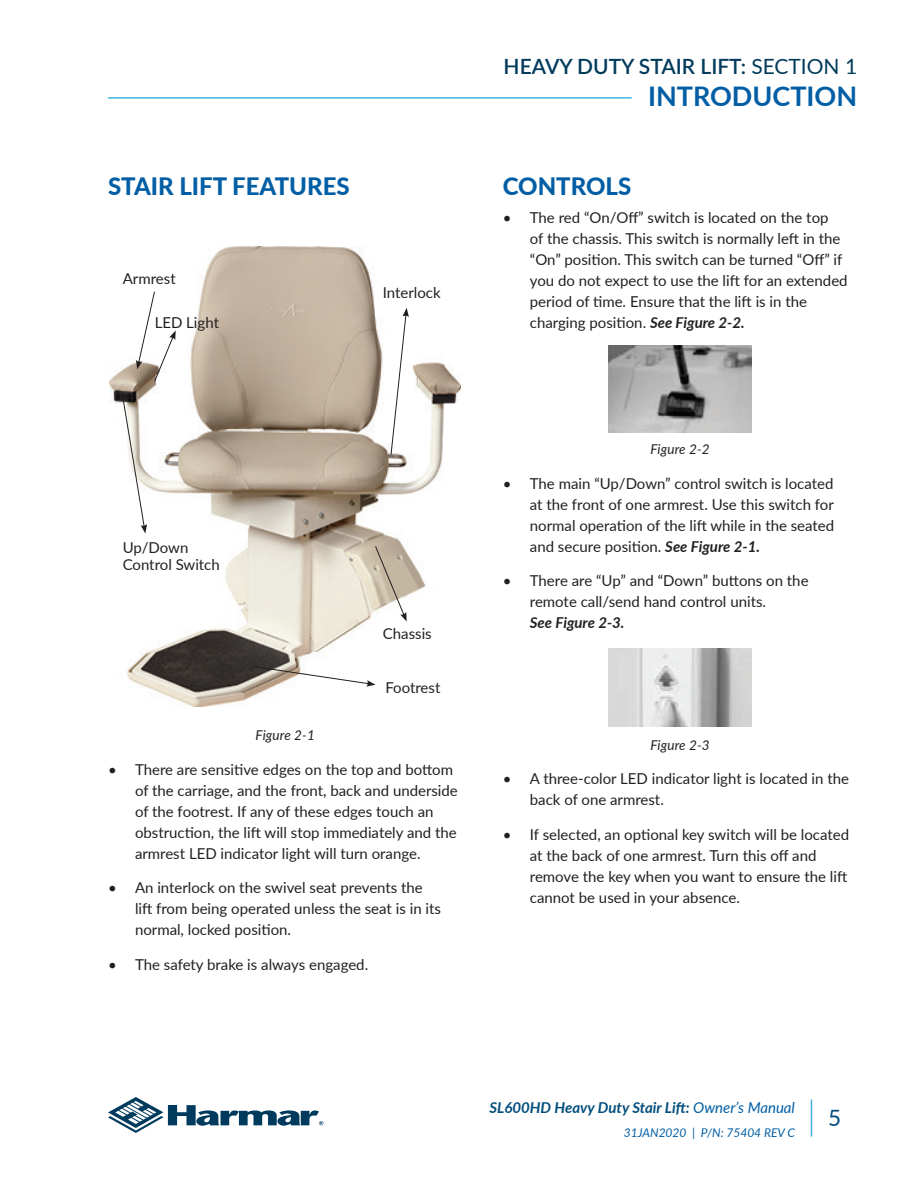
<style>
.page{position:relative;width:918px;height:1188px;background:#fff}
.page>*{position:absolute;margin:0;border:0;box-sizing:border-box;transform-origin:0 0}
.t1{font:700 27px "Lato";color:#015ea5}
.Heading_1{font:800 24px "Lato";color:#015ea5}
.t2{font:22.5px "Lato";color:#034e7d}
.t3{font:600 21px "Lato";color:#023b5b}
.Body{font:15px/21px "Lato";color:#231f20}
.t4{font:italic 700 15px "Lato";color:#034e7d}
.Figure_Number{font:italic 13.5px "Lato";letter-spacing:.01em;color:#231f20}
.t5{font:italic 12px "Lato";color:#015ea5}
.s1{font-weight:400}
.s2{font-weight:700;font-style:italic}
.s3{font-weight:400;color:#015ea5}
</style>
<div class="page">
<svg style="left:108px;top:1097px;width:215px;height:36px"></svg>
<hr style="left:811px;top:1100px;width:1px;height:37px;background:#41b4e5">
<hr style="left:108px;top:97px;width:524px;height:2px;background:#41b4e5">
<img style="left:110px;top:246px;width:351px;height:461px">
<svg style="left:252px;top:666px;width:124px;height:21px"></svg>
<svg style="left:375px;top:546px;width:32px;height:76px"></svg>
<svg style="left:122px;top:397px;width:25px;height:137px"></svg>
<img style="left:609px;top:345px;width:143px;height:87px">
<img style="left:609px;top:649px;width:143px;height:77px">
<svg style="left:391px;top:308px;width:18px;height:147px"></svg>
<svg style="left:136px;top:291px;width:40px;height:91px"></svg>
<p class="Heading_1" style="left:108px;top:168px;width:243px">STAIR LIFT FEATURES</p>
<p class="Body" style="left:123px;top:267px;width:54px">Armrest</p>
<p class="Body" style="left:155px;top:311px;width:66px">LED Light</p>
<p class="Body" style="left:383px;top:281px;width:59px">Interlock</p>
<p class="Body" style="left:123px;top:539px;width:99px;line-height:16.5px">Up/Down<br>Control Switch</p>
<p class="Body" style="left:383px;top:622px;width:50px">Chassis</p>
<p class="Body" style="left:385px;top:676px;width:57px">Footrest</p>
<p class="Figure_Number" style="left:255px;top:726px;width:61px">Figure 2-1</p>
<p class="Body" style="left:135px;top:758px;width:324px;text-indent:-27px">• There are sensitive edges on the top and bottom of the carriage, and the front, back and underside of the footrest. If any of these edges touch an obstruction, the lift will stop immediately and the armrest LED indicator light will turn orange.</p>
<p class="Body" style="left:135px;top:877px;width:308px;text-indent:-27px">• An interlock on the swivel seat prevents the lift from being operated unless the seat is in its normal, locked position.</p>
<p class="Body" style="left:108px;top:953px;width:262px">• The safety brake is always engaged.</p>
<h3 class="t3" style="left:504px;top:51px;width:355px">HEAVY DUTY STAIR LIFT: <span class="s1">SECTION 1</span></h3>
<h1 class="t1" style="left:648px;top:76px;width:211px">INTRODUCTION</h1>
<p class="Heading_1" style="left:503px;top:168px;width:130px">CONTROLS</p>
<p class="Body" style="left:530px;top:206px;width:319px;text-indent:-27px">• The red “On/Off” switch is located on the top<br>of the chassis. This switch is normally left in the “On” position. This switch can be turned “Off” if you do not expect to use the lift for an extended period of time. Ensure that the lift is in the charging position. <span class="s2">See Figure 2-2.</span></p>
<p class="Figure_Number" style="left:650px;top:440px;width:61px">Figure 2-2</p>
<p class="Body" style="left:530px;top:472px;width:306px;text-align:justify;text-indent:-27px">• The main “Up/Down” control switch is located at the front of one armrest. Use this switch for normal operation of the lift while in the seated and secure position. <span class="s2">See Figure 2-1.</span></p>
<p class="Body" style="left:530px;top:570px;width:280px;text-indent:-27px">• There are “Up” and “Down” buttons on the remote call/send hand control units.<br><span class="s2">See Figure 2-3.</span></p>
<p class="Figure_Number" style="left:650px;top:735px;width:61px">Figure 2-3</p>
<p class="Body" style="left:530px;top:768px;width:321px;text-indent:-27px">• A three-color LED indicator light is located in the back of one armrest.</p>
<p class="Body" style="left:530px;top:823px;width:321px;text-indent:-27px">• If selected, an optional key switch will be located at the back of one armrest. Turn this off and remove the key when you want to ensure the lift cannot be used in your absence.</p>
<p class="t4" style="left:489px;top:1096px;width:307px">SL600HD Heavy Duty Stair Lift: <span class="s3">Owner’s Manual</span></p>
<p class="t5" style="left:624px;top:1124px;width:173px">31JAN2020 | P/N: 75404 REV C</p>
<h3 class="t2" style="left:828px;top:1101px;width:15px">5</h3>
</div>
